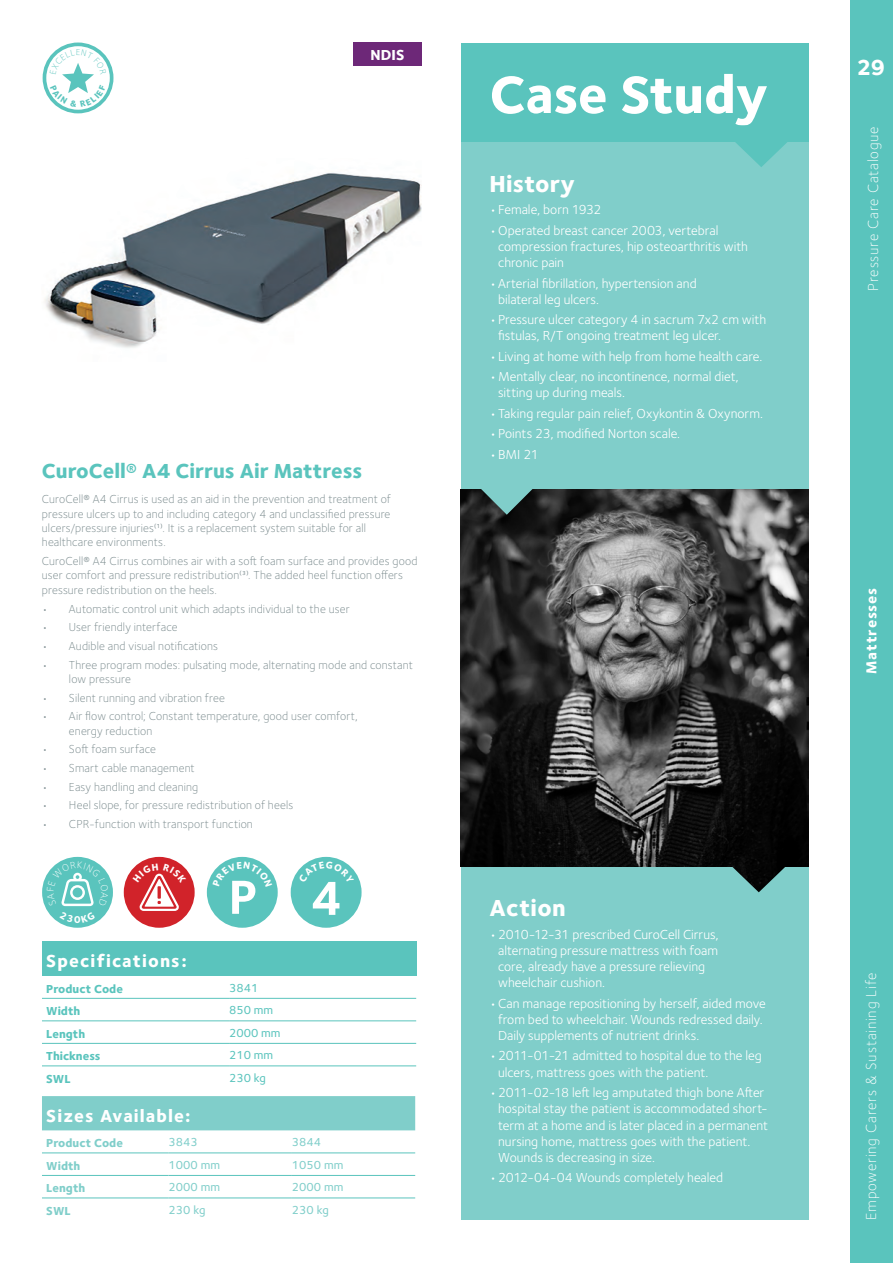
<style>
.page{position:relative;width:893px;height:1263px;background:#fff}
.page>*{position:absolute;margin:0;border:0;box-sizing:border-box;transform-origin:0 0}
.t1{font:800 54px "Foundry Sterling";letter-spacing:-.01em;color:#fff}
.t2{font:800 24px "Foundry Sterling";letter-spacing:.01em;color:#fff}
.t3{font:800 22.5px "Foundry Sterling";color:#fff}
.t4{font:800 21px "Foundry Sterling";color:#5ac4bd}
.t5{font:800 18px "Foundry Sterling";letter-spacing:.06em;color:#fff}
.t6{font:300 15px "Foundry Sterling";letter-spacing:.05em;color:#fff}
.t7{font:800 15px "Foundry Sterling";letter-spacing:.05em;color:#fff}
.t8{font:13.5px/16.2px "Foundry Sterling";color:#fff}
.t9{font:300 12px/14.4px "Foundry Sterling";letter-spacing:.01em;color:#748588}
.t10{font:500 12px "Foundry Sterling";color:#80ceca}
.t11{font:800 12px "Foundry Sterling";color:#5ac4bd}
.t12{font:800 12px "Foundry Sterling";color:#80ceca}
.t13{font:500 12px "Foundry Sterling";color:#5ac4bd}
</style>
<div class="page">
<div style="left:851px;top:0;width:42px;height:1263px;background:#5ac4bd"></div>
<div style="left:42px;top:1096px;width:373px;height:34px;background:#80ceca"></div>
<hr style="left:42px;top:1153px;width:127px;height:1px;background:#5ac4bd">
<hr style="left:42px;top:1175px;width:127px;height:1px;background:#5ac4bd">
<hr style="left:42px;top:1198px;width:127px;height:1px;background:#5ac4bd">
<hr style="left:169px;top:1153px;width:123px;height:1px;background:#5ac4bd">
<hr style="left:292px;top:1153px;width:123px;height:1px;background:#5ac4bd">
<hr style="left:169px;top:1175px;width:123px;height:1px;background:#5ac4bd">
<hr style="left:292px;top:1175px;width:123px;height:1px;background:#5ac4bd">
<hr style="left:169px;top:1198px;width:123px;height:1px;background:#5ac4bd">
<hr style="left:292px;top:1198px;width:123px;height:1px;background:#5ac4bd">
<div style="left:42px;top:941px;width:374px;height:35px;background:#5ac4bd"></div>
<hr style="left:42px;top:998px;width:187px;height:1px;background:#5ac4bd">
<hr style="left:229px;top:998px;width:187px;height:1px;background:#5ac4bd">
<hr style="left:42px;top:1020px;width:187px;height:1px;background:#5ac4bd">
<hr style="left:229px;top:1020px;width:187px;height:1px;background:#5ac4bd">
<hr style="left:42px;top:1043px;width:187px;height:1px;background:#5ac4bd">
<hr style="left:229px;top:1043px;width:187px;height:1px;background:#5ac4bd">
<hr style="left:42px;top:1066px;width:187px;height:1px;background:#5ac4bd">
<hr style="left:229px;top:1066px;width:187px;height:1px;background:#5ac4bd">
<div style="left:124px;top:857px;width:71px;height:71px;background:#d1232a;border-radius:50%"></div>
<div style="left:42px;top:857px;width:71px;height:71px;background:#5ac4bd;border-radius:50%"></div>
<div style="left:207px;top:857px;width:71px;height:71px;background:#5ac4bd;border-radius:50%"></div>
<div style="left:291px;top:857px;width:71px;height:71px;background:#5ac4bd;border-radius:50%"></div>
<div style="left:43px;top:43px;width:70px;height:70px;background:#5ac4bd;border-radius:50%"></div>
<svg style="left:46px;top:46px;width:64px;height:64px"></svg>
<div style="left:353px;top:43px;width:69px;height:23px;background:#6d2878"></div>
<img style="left:44px;top:173px;width:378px;height:175px">
<div style="left:461px;top:130px;width:347px;height:576px;background:#80ceca"></div>
<div style="left:461px;top:43px;width:347px;height:98px;background:#5ac4bd"></div>
<div style="left:461px;top:706px;width:347px;height:514px;background:#80ceca"></div>
<img style="left:461px;top:489px;width:347px;height:378px">
<svg style="left:732px;top:141px;width:73px;height:26px"></svg>
<svg style="left:481px;top:489px;width:64px;height:26px"></svg>
<img style="left:732px;top:854px;width:67px;height:38px">
<svg style="left:133px;top:863px;width:53px;height:48px"></svg>
<svg style="left:47px;top:862px;width:61px;height:61px"></svg>
<svg style="left:213px;top:862px;width:59px;height:52px"></svg>
<svg style="left:298px;top:861px;width:56px;height:54px"></svg>
<svg style="left:50px;top:49px;width:56px;height:58px"></svg>
<p class="t7" style="left:370px;top:46px;width:36px">NDIS</p>
<h3 class="t4" style="left:42px;top:458px;width:322px">CuroCell® A4 Cirrus Air Mattress</h3>
<p class="t9" style="left:42px;top:492px;width:350px">CuroCell® A4 Cirrus is used as an aid in the prevention and treatment of pressure ulcers up to and including category 4 and unclassified pressure ulcers/pressure injuries⁽¹⁾. It is a replacement system suitable for all healthcare environments.</p>
<p class="t9" style="left:42px;top:554px;width:377px">CuroCell® A4 Cirrus combines air with a soft foam surface and provides good user comfort and pressure redistribution⁽³⁾. The added heel function offers pressure redistribution on the heels.</p>
<p class="t9" style="left:42px;top:601px;width:309px">• Automatic control unit which adapts individual to the user</p>
<p class="t9" style="left:42px;top:620px;width:137px">• User friendly interface</p>
<p class="t9" style="left:42px;top:639px;width:178px">• Audible and visual notifications</p>
<p class="t9" style="left:69px;top:657px;width:345px;text-indent:-27px">• Three program modes: pulsating mode, alternating mode and constant low pressure</p>
<p class="t9" style="left:42px;top:690px;width:184px">• Silent running and vibration free</p>
<p class="t9" style="left:69px;top:709px;width:290px;text-indent:-27px">• Air flow control; Constant temperature, good user comfort, energy reduction</p>
<p class="t9" style="left:42px;top:742px;width:116px">• Soft foam surface</p>
<p class="t9" style="left:42px;top:761px;width:154px">• Smart cable management</p>
<p class="t9" style="left:42px;top:779px;width:158px">• Easy handling and cleaning</p>
<p class="t9" style="left:42px;top:798px;width:253px">• Heel slope, for pressure redistribution of heels</p>
<p class="t9" style="left:42px;top:817px;width:212px">• CPR-function with transport function</p>
<h3 class="t5" style="left:46px;top:950px;width:142px">Specifications:</h3>
<p class="t11" style="left:46px;top:981px;width:78px">Product Code</p>
<p class="t13" style="left:229px;top:980px;width:31px">3841</p>
<p class="t11" style="left:46px;top:1004px;width:36px">Width</p>
<p class="t13" style="left:229px;top:1003px;width:46px">850 mm</p>
<p class="t11" style="left:46px;top:1026px;width:41px">Length</p>
<p class="t13" style="left:229px;top:1025px;width:53px">2000 mm</p>
<p class="t11" style="left:46px;top:1049px;width:56px">Thickness</p>
<p class="t13" style="left:229px;top:1048px;width:46px">210 mm</p>
<p class="t11" style="left:46px;top:1071px;width:26px">SWL</p>
<p class="t13" style="left:229px;top:1070px;width:38px">230 kg</p>
<h3 class="t5" style="left:46px;top:1105px;width:146px">Sizes Available:</h3>
<p class="t12" style="left:46px;top:1136px;width:78px">Product Code</p>
<p class="t10" style="left:169px;top:1135px;width:31px">3843</p>
<p class="t10" style="left:292px;top:1135px;width:31px">3844</p>
<p class="t12" style="left:46px;top:1158px;width:36px">Width</p>
<p class="t10" style="left:169px;top:1158px;width:53px">1000 mm</p>
<p class="t10" style="left:292px;top:1158px;width:53px">1050 mm</p>
<p class="t12" style="left:46px;top:1181px;width:41px">Length</p>
<p class="t10" style="left:169px;top:1180px;width:53px">2000 mm</p>
<p class="t10" style="left:292px;top:1180px;width:53px">2000 mm</p>
<p class="t12" style="left:46px;top:1203px;width:26px">SWL</p>
<p class="t10" style="left:169px;top:1203px;width:38px">230 kg</p>
<p class="t10" style="left:292px;top:1203px;width:38px">230 kg</p>
<h1 class="t1" style="left:490px;top:61px;width:280px">Case Study</h1>
<h2 class="t2" style="left:490px;top:169px;width:87px">History</h2>
<p class="t8" style="left:490px;top:202px;width:113px">•Female, born 1932</p>
<p class="t8" style="left:498px;top:222px;width:251px;text-indent:-9px">•Operated breast cancer 2003, vertebral compression fractures, hip osteoarthritis with chronic pain</p>
<p class="t8" style="left:498px;top:275px;width:200px;text-indent:-9px">•Arterial fibrillation, hypertension and bilateral leg ulcers.</p>
<p class="t8" style="left:498px;top:312px;width:270px;text-indent:-9px">•Pressure ulcer category 4 in sacrum 7x2 cm with fistulas, R/T ongoing treatment leg ulcer.</p>
<p class="t8" style="left:490px;top:348px;width:274px">•Living at home with help from home health care.</p>
<p class="t8" style="left:498px;top:369px;width:242px;text-indent:-9px">•Mentally clear, no incontinence, normal diet, sitting up during meals.</p>
<p class="t8" style="left:490px;top:405px;width:275px">•Taking regular pain relief, Oxykontin &amp; Oxynorm.</p>
<p class="t8" style="left:490px;top:426px;width:192px">•Points 23, modified Norton scale.</p>
<p class="t8" style="left:490px;top:446px;width:51px">•BMI 21</p>
<h2 class="t2" style="left:490px;top:893px;width:78px">Action</h2>
<p class="t8" style="left:498px;top:926px;width:222px;text-indent:-9px">•2010-12-31 prescribed CuroCell Cirrus, alternating pressure mattress with foam core, already have a pressure relieving wheelchair cushion.</p>
<p class="t8" style="left:498px;top:995px;width:269px;text-indent:-9px">•Can manage repositioning by herself, aided move from bed to wheelchair. Wounds redressed daily.<br>Daily supplements of nutrient drinks.</p>
<p class="t8" style="left:498px;top:1048px;width:265px;text-indent:-9px">•2011-01-21 admitted to hospital due to the leg ulcers, mattress goes with the patient.</p>
<p class="t8" style="left:498px;top:1084px;width:271px;text-indent:-9px">•2011-02-18 left leg amputated thigh bone After hospital stay the patient is accommodated short&shy;term at a home and is later placed in a permanent nursing home, mattress goes with the patient.<br>Wounds is decreasing in size.</p>
<p class="t8" style="left:490px;top:1170px;width:235px">•2012-04-04 Wounds completely healed</p>
<h3 class="t3" style="left:856px;top:54px;width:31px">29</h3>
<p class="t6" style="left:864px;top:291px;width:166px;rotate:-90deg">Pressure Care Catalogue</p>
<p class="t7" style="left:862px;top:674px;width:88px;rotate:-90deg">Mattresses</p>
<p class="t6" style="left:862px;top:1220px;width:249px;rotate:-90deg">Empowering Carers &amp; Sustaining Life</p>
</div>
